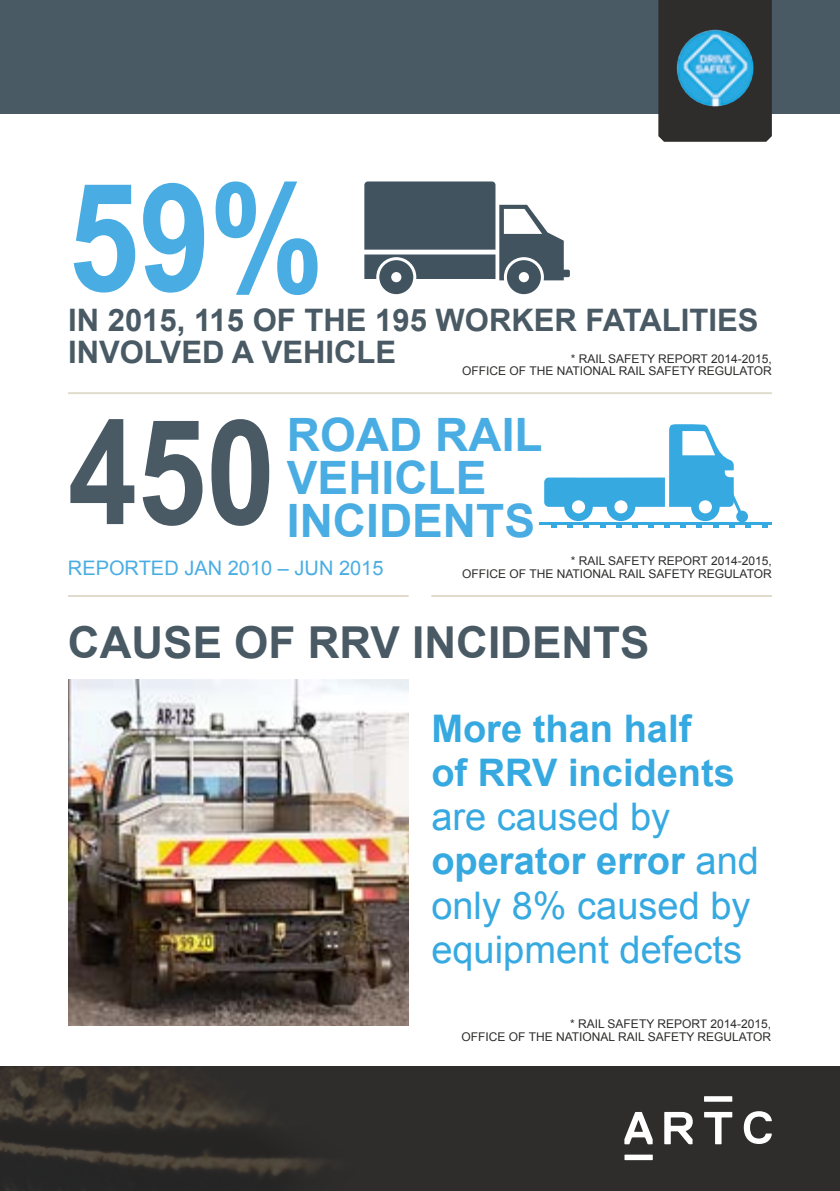
<style>
.page{position:relative;width:840px;height:1191px;background:#fff}
.page>*{position:absolute;margin:0;border:0;box-sizing:border-box;transform-origin:0 0}
.t1{font:700 150px "Arial";color:#49ade3;scale:.85 1}
.t2{font:700 146px "Arial";color:#495a65;scale:.85 1}
.t3{font:700 46px/42.8px "Arial";color:#49ade3}
.t4{font:700 44px "Arial";color:#495a65}
.t5{font:38px/44px "Arial";color:#36a9e1}
.t6{font:700 38px/44px "Arial";color:#36a9e1}
.t7{font:700 31px/32.8px "Arial";color:#495a65}
.t8{font:20px "Arial";color:#49ade3}
.t9{font:12px/12.4px "Arial";color:#2e2d2c;text-align:right}
.s1{font-weight:700}
</style>
<div class="page">
<div style="left:0;top:0;width:839px;height:113px;background:#495a65"></div>
<div style="left:0;top:1066px;width:839px;height:125px;background:#2e2d2c"></div>
<svg style="left:624px;top:1154px;width:28px;height:6px"></svg>
<svg style="left:704px;top:1096px;width:28px;height:5px"></svg>
<svg style="left:624px;top:1112px;width:28px;height:32px"></svg>
<svg style="left:704px;top:1112px;width:27px;height:32px"></svg>
<svg style="left:664px;top:1112px;width:28px;height:32px"></svg>
<svg style="left:743px;top:1111px;width:28px;height:33px"></svg>
<img style="left:0;top:1066px;width:321px;height:110px">
<div style="left:658px;top:0;width:113px;height:142px;background:#2e2d2c"></div>
<img style="left:676px;top:30px;width:77px;height:76px;border-radius:38px">
<hr style="left:431px;top:595px;width:340px;height:2px;background:#e0dbcc">
<hr style="left:68px;top:595px;width:340px;height:2px;background:#e0dbcc">
<hr style="left:68px;top:392px;width:703px;height:2px;background:#e0dbcc">
<svg style="left:364px;top:181px;width:205px;height:113px"></svg>
<hr style="left:539px;top:522px;width:232px;height:3px;background:#36a9e1">
<svg style="left:544px;top:424px;width:206px;height:103px"></svg>
<img style="left:68px;top:679px;width:340px;height:346px">
<h1 class="t1" style="left:68px;top:138px;width:302px">59%</h1>
<h3 class="t7" style="left:68px;top:304px;width:691px">IN 2015, 115 OF THE 195 WORKER FATALITIES<br>INVOLVED A VEHICLE</h3>
<p class="t9" style="left:462px;top:353px;width:311px">* RAIL SAFETY REPORT 2014-2015,<br>OFFICE OF THE NATIONAL RAIL SAFETY REGULATOR</p>
<h2 class="t2" style="left:68px;top:375px;width:245px">450</h2>
<h3 class="t3" style="left:287px;top:415px;width:257px">ROAD RAIL<br>VEHICLE<br>INCIDENTS</h3>
<h3 class="t8" style="left:68px;top:554px;width:317px">REPORTED JAN 2010 – JUN 2015</h3>
<p class="t9" style="left:462px;top:555px;width:311px">* RAIL SAFETY REPORT 2014-2015,<br>OFFICE OF THE NATIONAL RAIL SAFETY REGULATOR</p>
<h3 class="t4" style="left:68px;top:613px;width:583px">CAUSE OF RRV INCIDENTS</h3>
<h3 class="t6" style="left:431px;top:708px;width:305px">More than half of RRV incidents</h3>
<h3 class="t5" style="left:431px;top:795px;width:329px">are caused by <span class="s1">operator error</span> and only 8% caused by equipment defects</h3>
<p class="t9" style="left:461px;top:1018px;width:311px">* RAIL SAFETY REPORT 2014-2015,<br>OFFICE OF THE NATIONAL RAIL SAFETY REGULATOR</p>
</div>
